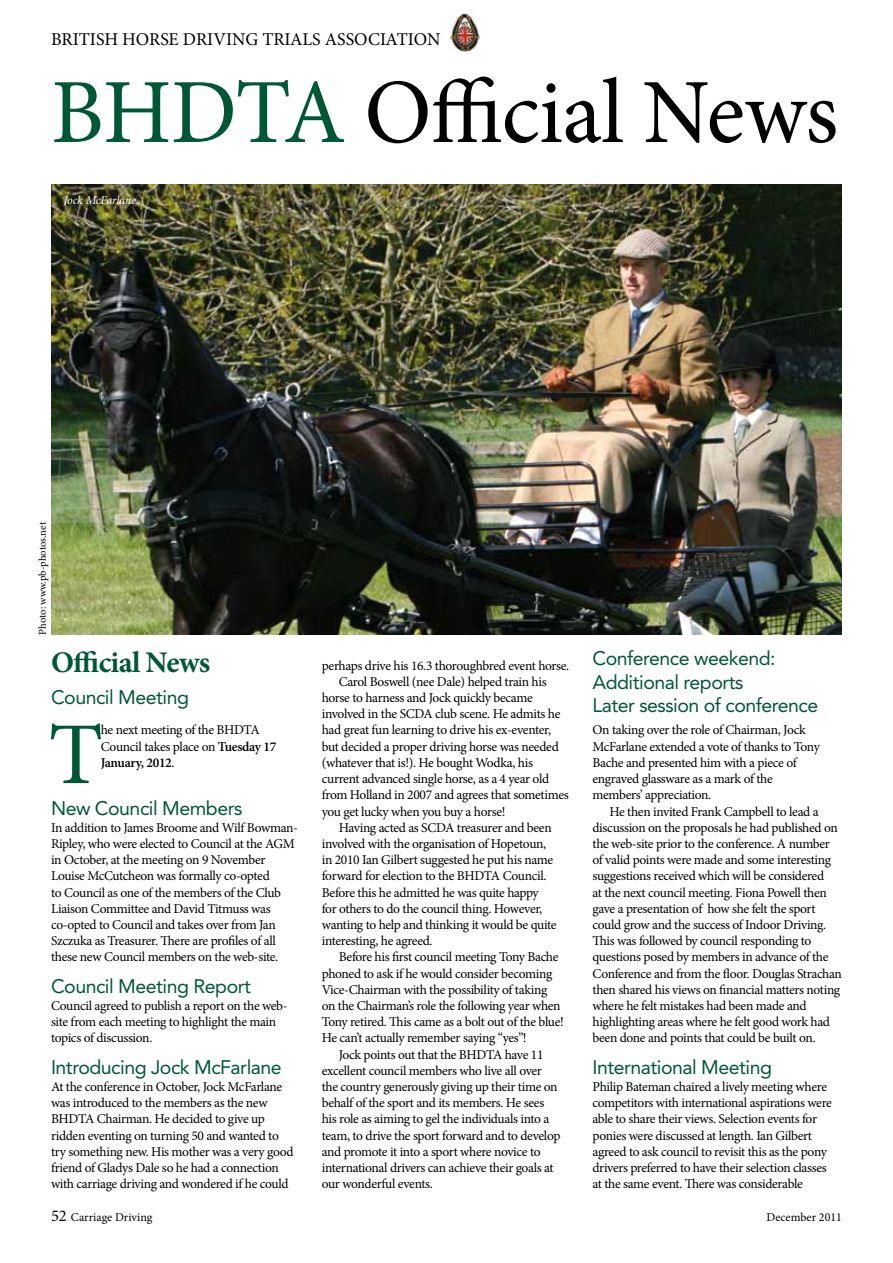
<style>
.page{position:relative;width:893px;height:1263px;background:#fff}
.page>*{position:absolute;margin:0;border:0;box-sizing:border-box;transform-origin:0 0}
.t1{font:91.8px "Minion Pro";letter-spacing:-.01em;color:#000}
.t2{font:88.2px "Minion Pro";color:#005736}
.t3{font:700 30px "Minion Pro";letter-spacing:-.025em;color:#005736}
.t4{font:19.5px/23.4px "Avenir LT Std";letter-spacing:-.025em;color:#005736}
.t5{font:18px "Minion Pro";color:#000}
.t6{font:13.5px/16.2px "Minion Pro";letter-spacing:-.03em;color:#000}
.t7{font:12px "Minion Pro";color:#000}
.t8{font:italic 12px "Minion Pro";letter-spacing:-.01em;color:#fff}
.t9{font:10.5px "Minion Pro";letter-spacing:-.005em;color:#000}
.s1{color:#005736}
.s2{font-weight:600}
.s3{font-size:16.5px}
</style>
<div class="page">
<img style="left:450px;top:14px;width:30px;height:37px">
<img style="left:51px;top:184px;width:791px;height:450px">
<h3 class="t5" style="left:51px;top:27px;width:391px">BRITISH HORSE DRIVING TRIALS ASSOCIATION</h3>
<h1 class="t1" style="left:51px;top:51px;width:789px"><span class="s1">BHDTA</span> Official News</h1>
<p class="t8" style="left:64px;top:192px;width:77px">Jock McFarlane.</p>
<p class="t9" style="left:36px;top:634px;width:114px;rotate:-90deg">Photo: www.pb-photos.net</p>
<h3 class="t3" style="left:51px;top:642px;width:161px">Official News</h3>
<h3 class="t4" style="left:51px;top:686px;width:140px">Council Meeting</h3>
<h2 class="t2" style="left:49px;top:696px;width:56px">T</h2>
<p class="t6" style="left:101px;top:722px;width:177px">he next meeting of the BHDTA<br>Council takes place on <span class="s2">Tuesday 17<br>January, 2012</span>.</p>
<h3 class="t4" style="left:51px;top:797px;width:193px">New Council Members</h3>
<p class="t6" style="left:51px;top:819px;width:249px">In addition to James Broome and Wilf Bowman-Ripley, who were elected to Council at the AGM in October, at the meeting on 9 November Louise McCutcheon was formally co-opted<br>to Council as one of the members of the Club Liaison Committee and David Titmuss was co-opted to Council and takes over from Jan Szczuka as Treasurer. There are profiles of all these new Council members on the web-site.</p>
<h3 class="t4" style="left:51px;top:975px;width:202px">Council Meeting Report</h3>
<p class="t6" style="left:51px;top:997px;width:238px">Council agreed to publish a report on the web&shy;site from each meeting to highlight the main topics of discussion.</p>
<h3 class="t4" style="left:51px;top:1056px;width:232px">Introducing Jock McFarlane</h3>
<p class="t6" style="left:51px;top:1078px;width:244px">At the conference in October, Jock McFarlane was introduced to the members as the new BHDTA Chairman. He decided to give up ridden eventing on turning 50 and wanted to try something new. His mother was a very good friend of Gladys Dale so he had a connection with carriage driving and wondered if he could</p>
<p class="t6" style="left:322px;top:657px;width:249px">perhaps drive his 16.3 thoroughbred event horse.</p>
<p class="t6" style="left:339px;top:673px;width:209px">Carol Boswell (nee Dale) helped train his</p>
<p class="t6" style="left:322px;top:690px;width:213px">horse to harness and Jock quickly became</p>
<p class="t6" style="left:322px;top:706px;width:240px">involved in the SCDA club scene. He admits he</p>
<p class="t6" style="left:322px;top:722px;width:231px">had great fun learning to drive his ex-eventer,</p>
<p class="t6" style="left:322px;top:738px;width:239px">but decided a proper driving horse was needed</p>
<p class="t6" style="left:322px;top:754px;width:213px">(whatever that is!). He bought Wodka, his</p>
<p class="t6" style="left:322px;top:771px;width:229px">current advanced single horse, as a 4 year old</p>
<p class="t6" style="left:322px;top:787px;width:248px">from Holland in 2007 and agrees that sometimes</p>
<p class="t6" style="left:322px;top:803px;width:185px">you get lucky when you buy a horse!</p>
<p class="t6" style="left:339px;top:819px;width:214px">Having acted as SCDA treasurer and been</p>
<p class="t6" style="left:322px;top:835px;width:226px">involved with the organisation of Hopetoun,</p>
<p class="t6" style="left:322px;top:852px;width:233px">in 2010 Ian Gilbert suggested he put his name</p>
<p class="t6" style="left:322px;top:868px;width:226px">forward for election to the BHDTA Council.</p>
<p class="t6" style="left:322px;top:884px;width:219px">Before this he admitted he was quite happy</p>
<p class="t6" style="left:322px;top:900px;width:222px">for others to do the council thing. However,</p>
<p class="t6" style="left:322px;top:916px;width:236px">wanting to help and thinking it would be quite</p>
<p class="t6" style="left:322px;top:933px;width:112px">interesting, he agreed.</p>
<p class="t6" style="left:339px;top:949px;width:221px">Before his first council meeting Tony Bache</p>
<p class="t6" style="left:322px;top:965px;width:232px">phoned to ask if he would consider becoming</p>
<p class="t6" style="left:322px;top:981px;width:227px">Vice-Chairman with the possibility of taking</p>
<p class="t6" style="left:322px;top:997px;width:240px">on the Chairman’s role the following year when</p>
<p class="t6" style="left:322px;top:1014px;width:244px">Tony retired. This came as a bolt out of the blue!</p>
<p class="t6" style="left:322px;top:1030px;width:206px">He can’t actually remember saying “yes”!</p>
<p class="t6" style="left:339px;top:1046px;width:206px">Jock points out that the BHDTA have 11</p>
<p class="t6" style="left:322px;top:1062px;width:222px">excellent council members who live all over</p>
<p class="t6" style="left:322px;top:1078px;width:237px">the country generously giving up their time on</p>
<p class="t6" style="left:322px;top:1095px;width:224px">behalf of the sport and its members. He sees</p>
<p class="t6" style="left:322px;top:1111px;width:229px">his role as aiming to gel the individuals into a</p>
<p class="t6" style="left:322px;top:1127px;width:240px">team, to drive the sport forward and to develop</p>
<p class="t6" style="left:322px;top:1143px;width:220px">and promote it into a sport where novice to</p>
<p class="t6" style="left:322px;top:1159px;width:233px">international drivers can achieve their goals at</p>
<p class="t6" style="left:322px;top:1176px;width:113px">our wonderful events.</p>
<h3 class="t4" style="left:592px;top:647px;width:227px">Conference weekend:<br>Additional reports<br>Later session of conference</h3>
<p class="t6" style="left:592px;top:722px;width:229px">On taking over the role of Chairman, Jock McFarlane extended a vote of thanks to Tony Bache and presented him with a piece of engraved glassware as a mark of the members’ appreciation.</p>
<p class="t6" style="left:592px;top:803px;width:251px;text-indent:17px">He then invited Frank Campbell to lead a discussion on the proposals he had published on the web-site prior to the conference. A number of valid points were made and some interesting suggestions received which will be considered<br>at the next council meeting. Fiona Powell then gave a presentation of how she felt the sport could grow and the success of Indoor Driving.<br>This was followed by council responding to questions posed by members in advance of the Conference and from the floor. Douglas Strachan then shared his views on financial matters noting where he felt mistakes had been made and highlighting areas where he felt good work had been done and points that could be built on.</p>
<h3 class="t4" style="left:592px;top:1056px;width:181px">International Meeting</h3>
<p class="t6" style="left:592px;top:1078px;width:241px">Philip Bateman chaired a lively meeting where competitors with international aspirations were able to share their views. Selection events for ponies were discussed at length. Ian Gilbert agreed to ask council to revisit this as the pony drivers preferred to have their selection classes at the same event. There was considerable</p>
<p class="t7" style="left:51px;top:1209px;width:103px"><span class="s3">52</span> Carriage Driving</p>
<p class="t7" style="left:766px;top:1209px;width:77px">December 2011</p>
</div>
